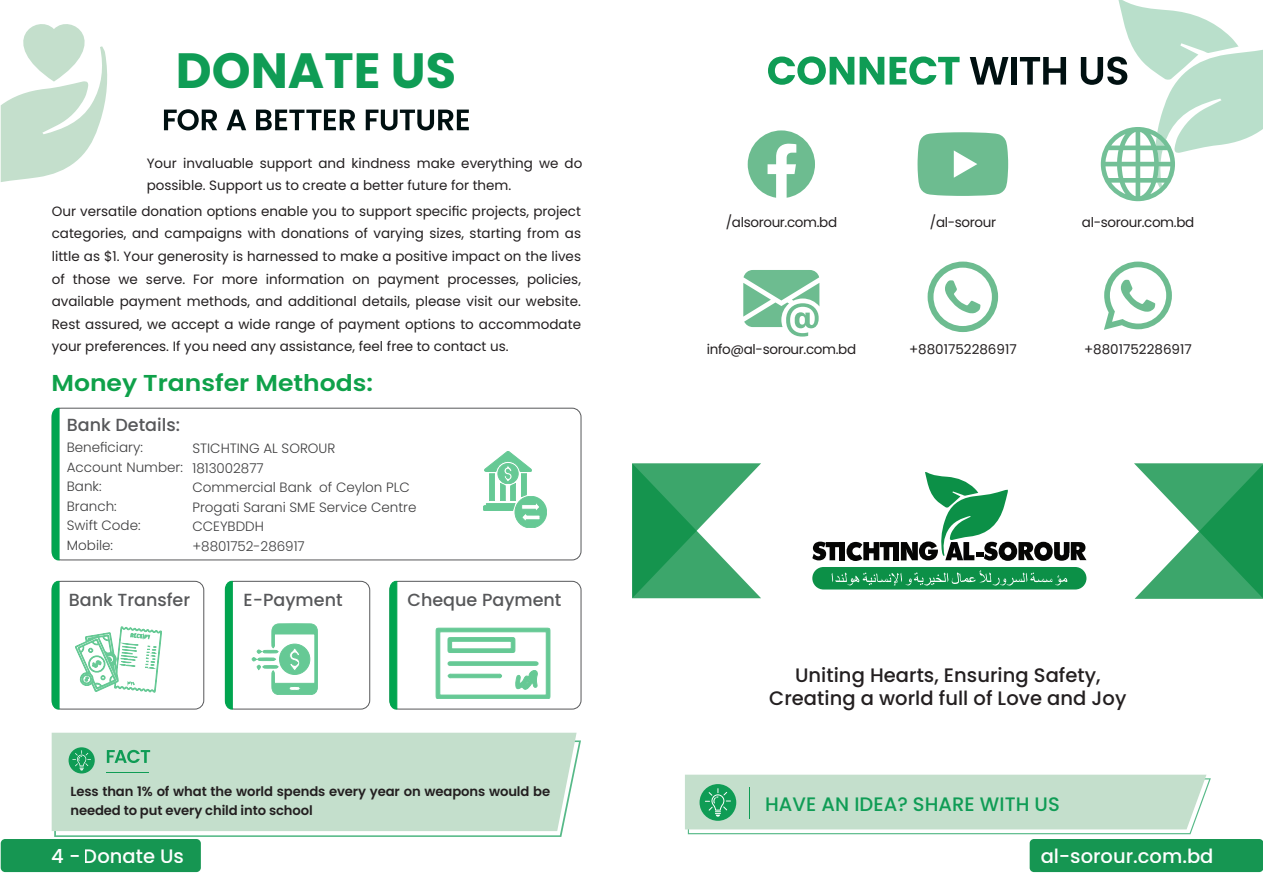
<style>
.page{position:relative;width:1263px;height:893px;background:#fff}
.page>*{position:absolute;margin:0;border:0;box-sizing:border-box;transform-origin:0 0}
.t1{font:700 49.5px "Poppins";color:#0f9c55}
.t2{font:600 22.95px "Poppins";color:#0fa14a;scale:1.09 1}
.t3{font:500 19.5px/22.5px "Poppins";color:#231f20;text-align:center}
.t4{font:500 19.5px "Poppins";color:#fff}
.t5{font:500 19.5px "Poppins";color:#0f9c55}
.t6{font:500 17.55px "Poppins";color:#57585a}
.t7{font:13.5px/22.5px "Poppins";color:#231f20;text-align:justify}
.t8{font:300 13.5px/19.5px "Poppins";color:#3e3e3f}
.t9{font:13.5px "Poppins";letter-spacing:-.025em;color:#231f20}
.t10{font:600 13.2px/19px "Poppins";letter-spacing:-.01em;color:#231f20}
</style>
<div class="page">
<div style="left:1px;top:839px;width:200px;height:33px;background:#169652;border-radius:4px"></div>
<div style="left:1030px;top:839px;width:233px;height:33px;background:#169652;border-radius:4px"></div>
<svg style="left:685px;top:775px;width:526px;height:59px;background:#c1dfcb"></svg>
<hr style="left:749px;top:787px;width:1px;height:31px;background:#0f9c55">
<svg style="left:812px;top:542px;width:27px;height:18px"></svg>
<div style="left:839px;top:542px;width:6px;height:18px;background:#050504"></div>
<svg style="left:846px;top:542px;width:47px;height:19px"></svg>
<div style="left:893px;top:542px;width:6px;height:18px;background:#050504"></div>
<svg style="left:901px;top:472px;width:185px;height:89px"></svg>
<div style="left:812px;top:567px;width:274px;height:22px;background:#0c9047;border-radius:11px"></div>
<svg style="left:831px;top:570px;width:236px;height:16px"></svg>
<svg style="left:632px;top:463px;width:129px;height:135px"></svg>
<svg style="left:1134px;top:463px;width:129px;height:136px"></svg>
<svg style="left:768px;top:56px;width:191px;height:29px"></svg>
<svg style="left:970px;top:57px;width:38px;height:28px"></svg>
<div style="left:1011px;top:57px;width:6px;height:28px;background:#001011"></div>
<svg style="left:1020px;top:57px;width:46px;height:28px"></svg>
<svg style="left:748px;top:130px;width:67px;height:68px"></svg>
<svg style="left:1081px;top:0;width:182px;height:201px"></svg>
<svg style="left:917px;top:132px;width:91px;height:64px;background:#7ec49d"></svg>
<svg style="left:743px;top:270px;width:76px;height:67px"></svg>
<svg style="left:1104px;top:262px;width:68px;height:68px"></svg>
<svg style="left:927px;top:262px;width:71px;height:70px"></svg>
<svg style="left:164px;top:109px;width:53px;height:21px"></svg>
<svg style="left:226px;top:110px;width:20px;height:20px"></svg>
<svg style="left:256px;top:110px;width:99px;height:20px"></svg>
<svg style="left:366px;top:110px;width:103px;height:20px"></svg>
<svg style="left:0;top:24px;width:107px;height:158px"></svg>
<svg style="left:54px;top:740px;width:527px;height:97px"></svg>
<div style="left:52px;top:733px;width:525px;height:98px;background:#c4dfcc"></div>
<div style="left:69px;top:747px;width:26px;height:26px;background:#0f9c55;border-radius:50%"></div>
<svg style="left:72px;top:750px;width:19px;height:21px"></svg>
<hr style="left:106px;top:772px;width:43px;height:1px;background:#0f9c55">
<svg style="left:107px;top:750px;width:43px;height:13px"></svg>
<div style="left:52px;top:408px;width:529px;height:152px;border:1px solid #57585a;border-radius:9px"></div>
<svg style="left:52px;top:408px;width:7px;height:152px"></svg>
<svg style="left:483px;top:451px;width:64px;height:77px"></svg>
<div style="left:52px;top:581px;width:152px;height:128px;border:1px solid #57585a;border-radius:9px"></div>
<svg style="left:52px;top:581px;width:7px;height:128px"></svg>
<svg style="left:75px;top:627px;width:87px;height:65px"></svg>
<div style="left:225px;top:581px;width:145px;height:128px;border:1px solid #57585a;border-radius:9px"></div>
<svg style="left:225px;top:581px;width:8px;height:128px"></svg>
<svg style="left:252px;top:624px;width:66px;height:71px"></svg>
<div style="left:390px;top:581px;width:191px;height:128px;border:1px solid #57585a;border-radius:9px"></div>
<svg style="left:389px;top:581px;width:8px;height:128px"></svg>
<svg style="left:436px;top:628px;width:114px;height:71px"></svg>
<h1 class="t1" style="left:176px;top:42px;width:282px">DONATE US</h1>
<p class="t7" style="left:147px;top:152px;width:437px">Your invaluable support and kindness make everything we do possible. Support us to create a better future for them.</p>
<p class="t7" style="left:52px;top:200px;width:531px">Our versatile donation options enable you to support specific projects, project categories, and campaigns with donations of varying sizes, starting from as little as $1. Your generosity is harnessed to make a positive impact on the lives of those we serve. For more information on payment processes, policies, available payment methods, and additional details, please visit our website.<br>Rest assured, we accept a wide range of payment options to accommodate your preferences. If you need any assistance, feel free to contact us.</p>
<h2 class="t2" style="left:51px;top:370px;width:297px">Money Transfer Methods:</h2>
<p class="t6" style="left:67px;top:415px;width:115px">Bank Details:</p>
<p class="t8" style="left:67px;top:438px;width:118px">Beneficiary:<br>Account Number:<br>Bank:<br>Branch:<br>Swift Code:<br>Mobile:</p>
<p class="t8" style="left:192px;top:439px;width:226px">STICHTING AL SOROUR<br>1813002877<br>Commercial Bank of Ceylon PLC<br>Progati Sarani SME Service Centre<br>CCEYBDDH<br>+8801752-286917</p>
<p class="t6" style="left:69px;top:589px;width:123px">Bank Transfer</p>
<p class="t6" style="left:244px;top:589px;width:100px">E-Payment</p>
<p class="t6" style="left:408px;top:589px;width:155px">Cheque Payment</p>
<p class="t10" style="left:70px;top:782px;width:481px">Less than 1% of what the world spends every year on weapons would be needed to put every child into school</p>
<p class="t9" style="left:726px;top:215px;width:113px">/alsorour.com.bd</p>
<p class="t9" style="left:930px;top:215px;width:68px">/al-sorour</p>
<p class="t9" style="left:1082px;top:215px;width:114px">al-sorour.com.bd</p>
<p class="t9" style="left:707px;top:341px;width:151px">info@al-sorour.com.bd</p>
<p class="t7" style="left:909px;top:338px;width:109px">+8801752286917</p>
<p class="t7" style="left:1084px;top:338px;width:109px">+8801752286917</p>
<h3 class="t3" style="left:769px;top:664px;width:359px">Uniting Hearts, Ensuring Safety,<br>Creating a world full of Love and Joy</h3>
<h3 class="t5" style="left:765px;top:793px;width:296px">HAVE AN IDEA? SHARE WITH US</h3>
<h3 class="t4" style="left:51px;top:844px;width:134px">4 - Donate Us</h3>
<h3 class="t4" style="left:1040px;top:844px;width:174px">al-sorour.com.bd</h3>
</div>
